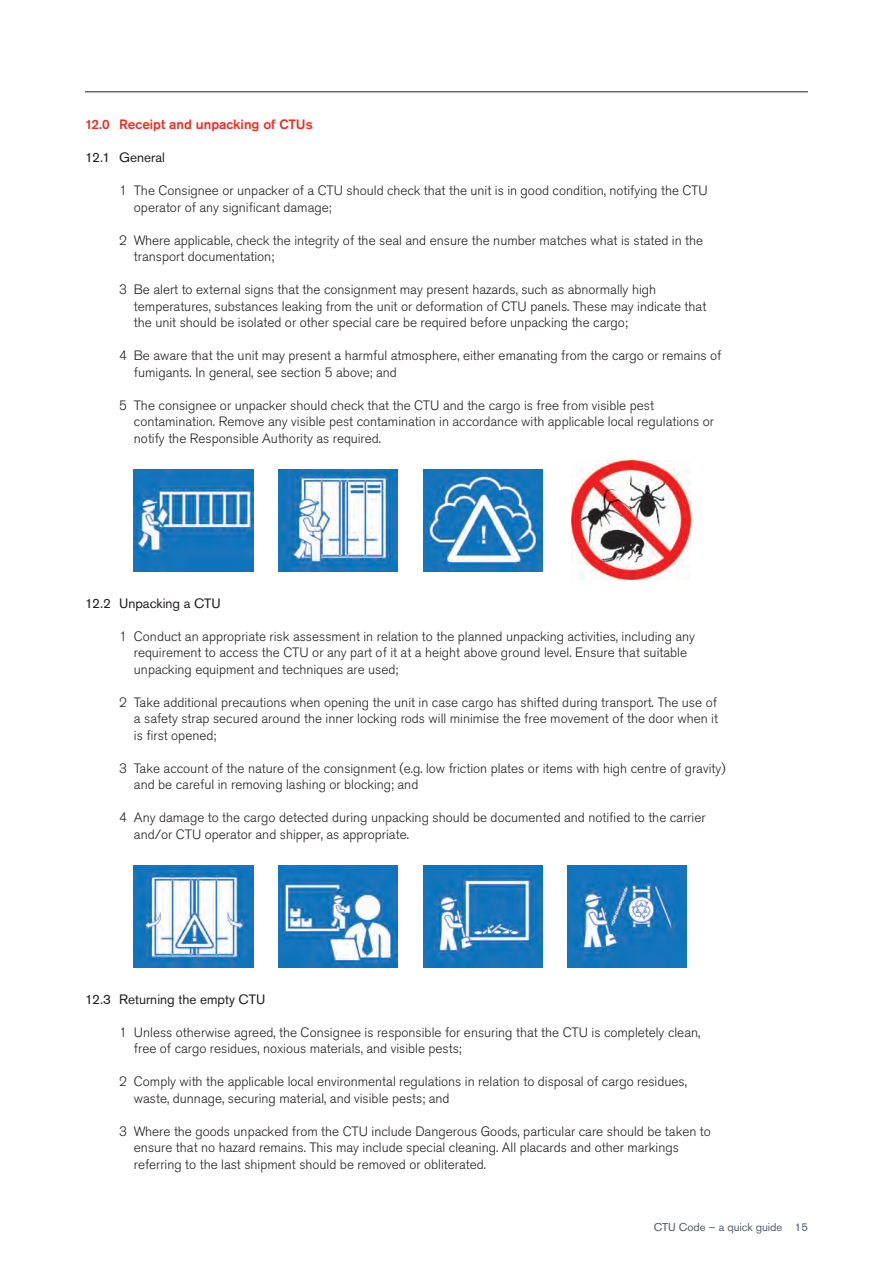
<style>
.page{position:relative;width:893px;height:1263px;background:#fff}
.page>*{position:absolute;margin:0;border:0;box-sizing:border-box;transform-origin:0 0}
.t1{font:300 13.5px/16.5px "Akzidenz Grotesk Pro";color:#231f20}
.t2{font:13.5px "Akzidenz Grotesk Pro";color:#231f20}
.t3{font:500 13.5px "Akzidenz Grotesk Pro";color:#ee2e22}
.t4{font:11.25px "Akzidenz Grotesk Pro";color:#505b67}
</style>
<div class="page">
<img style="left:571px;top:460px;width:119px;height:119px">
<hr style="left:85px;top:91px;width:723px;height:1px;background:#231f20">
<img style="left:134px;top:470px;width:119px;height:102px">
<img style="left:279px;top:470px;width:119px;height:102px">
<img style="left:423px;top:470px;width:119px;height:102px">
<img style="left:134px;top:865px;width:119px;height:102px">
<img style="left:279px;top:865px;width:119px;height:102px">
<img style="left:423px;top:865px;width:119px;height:102px">
<img style="left:568px;top:865px;width:119px;height:102px">
<p class="t3" style="left:85px;top:120px;width:229px">12.0 Receipt and unpacking of CTUs</p>
<p class="t2" style="left:85px;top:153px;width:81px">12.1 General</p>
<p class="t1" style="left:134px;top:183px;width:575px;text-indent:-15px">1 The Consignee or unpacker of a CTU should check that the unit is in good condition, notifying the CTU operator of any significant damage;</p>
<p class="t1" style="left:134px;top:233px;width:571px;text-indent:-15px">2 Where applicable, check the integrity of the seal and ensure the number matches what is stated in the transport documentation;</p>
<p class="t1" style="left:134px;top:282px;width:574px;text-indent:-15px">3 Be alert to external signs that the consignment may present hazards, such as abnormally high temperatures, substances leaking from the unit or deformation of CTU panels. These may indicate that the unit should be isolated or other special care be required before unpacking the cargo;</p>
<p class="t1" style="left:134px;top:348px;width:589px;text-indent:-15px">4 Be aware that the unit may present a harmful atmosphere, either emanating from the cargo or remains of fumigants. In general, see section 5 above; and</p>
<p class="t1" style="left:134px;top:398px;width:582px;text-indent:-15px">5 The consignee or unpacker should check that the CTU and the cargo is free from visible pest contamination. Remove any visible pest contamination in accordance with applicable local regulations or notify the Responsible Authority as required.</p>
<p class="t2" style="left:85px;top:598px;width:137px">12.2 Unpacking a CTU</p>
<p class="t1" style="left:134px;top:629px;width:563px;text-indent:-15px">1 Conduct an appropriate risk assessment in relation to the planned unpacking activities, including any requirement to access the CTU or any part of it at a height above ground level. Ensure that suitable unpacking equipment and techniques are used;</p>
<p class="t1" style="left:134px;top:695px;width:586px;text-align:justify;text-indent:-15px">2 Take additional precautions when opening the unit in case cargo has shifted during transport. The use of a safety strap secured around the inner locking rods will minimise the free movement of the door when it is first opened;</p>
<p class="t1" style="left:134px;top:761px;width:593px;text-indent:-15px">3 Take account of the nature of the consignment (e.g. low friction plates or items with high centre of gravity) and be careful in removing lashing or blocking; and</p>
<p class="t1" style="left:134px;top:810px;width:573px;text-indent:-15px">4 Any damage to the cargo detected during unpacking should be documented and notified to the carrier and/or CTU operator and shipper, as appropriate.</p>
<p class="t2" style="left:85px;top:994px;width:182px">12.3 Returning the empty CTU</p>
<p class="t1" style="left:134px;top:1025px;width:568px;text-indent:-15px">1 Unless otherwise agreed, the Consignee is responsible for ensuring that the CTU is completely clean, free of cargo residues, noxious materials, and visible pests;</p>
<p class="t1" style="left:134px;top:1074px;width:555px;text-indent:-15px">2 Comply with the applicable local environmental regulations in relation to disposal of cargo residues, waste, dunnage, securing material, and visible pests; and</p>
<p class="t1" style="left:134px;top:1124px;width:578px;text-indent:-15px">3 Where the goods unpacked from the CTU include Dangerous Goods, particular care should be taken to ensure that no hazard remains. This may include special cleaning. All placards and other markings referring to the last shipment should be removed or obliterated.</p>
<p class="t4" style="left:654px;top:1223px;width:156px">CTU Code – a quick guide 15</p>
</div>
